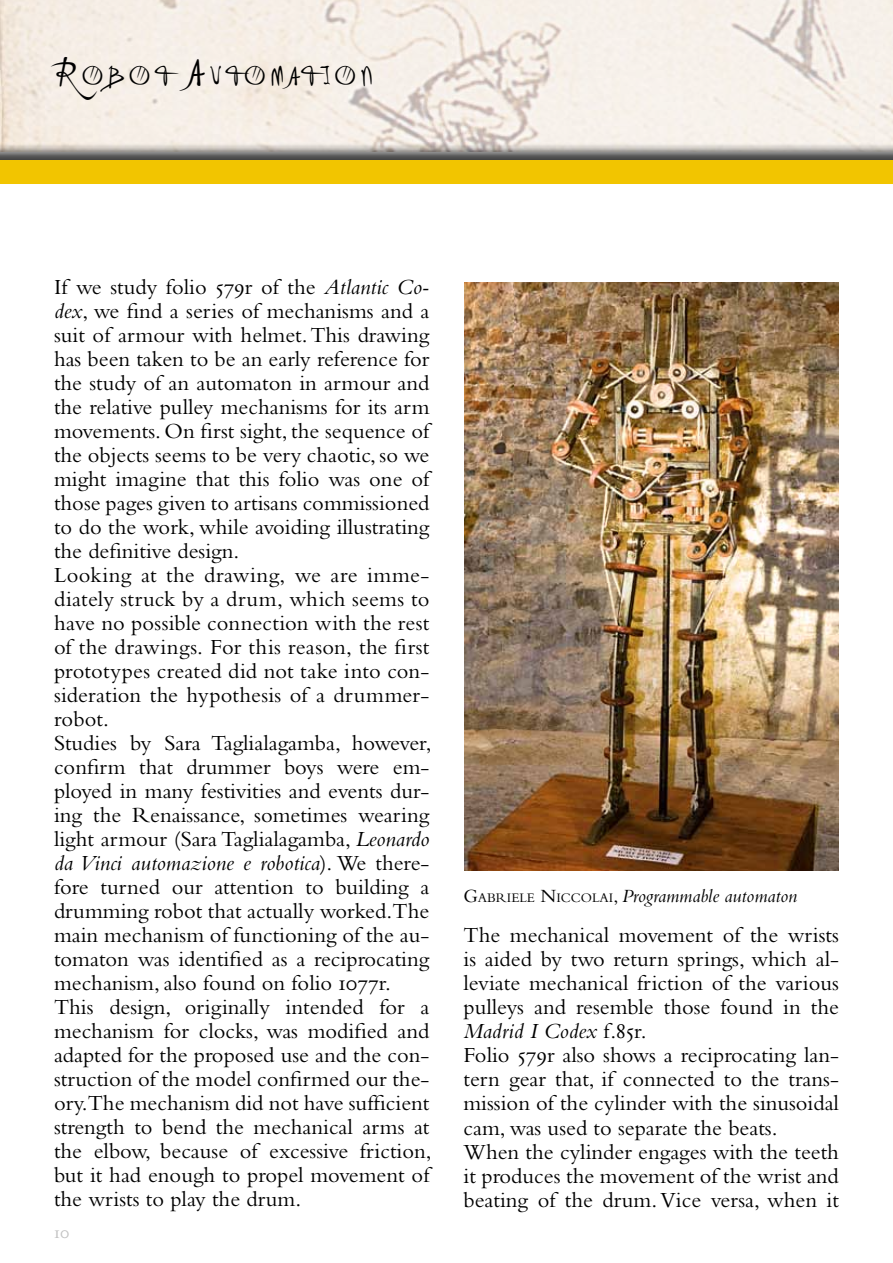
<style>
.page{position:relative;width:893px;height:1263px;background:#fff}
.page>*{position:absolute;margin:0;border:0;box-sizing:border-box;transform-origin:0 0}
.t1{font:30.45px "P22 Da Vinci Forward";letter-spacing:.14em;color:#000}
.t2{font:22.5px/24px "Bembo";color:#000}
.t3{font:italic 19.5px "Bembo";color:#000}
.t4{font:18px "Adobe Garamond Regular SC";color:#c2c2c2}
.s1{font-size:43.5px}
.s2{font-family:"Adobe Garamond Regular SC"}
.s3{font-style:italic}
.s4{font-style:normal}
.s5{font-style:normal;font-size:13.65px}
</style>
<div class="page">
<img style="left:0;top:0;width:893px;height:143px">
<div style="left:0;top:143px;width:893px;height:42px;background:#000;opacity:.75"></div>
<div style="left:0;top:161px;width:893px;height:23px;background:#f2c500"></div>
<img style="left:464px;top:282px;width:375px;height:588px">
<h1 class="t1" style="left:53px;top:59px;width:321px"><span class="s1">R</span>obot <span class="s1">A</span>utomation</h1>
<p class="t2" style="left:54px;top:275px;width:379px">If we study folio <span class="s2">579</span>r of the <span class="s3">Atlantic Co&shy;dex</span>, we find a series of mechanisms and a suit of armour with helmet. This drawing has been taken to be an early reference for the study of an automaton in armour and the relative pulley mechanisms for its arm movements. On first sight, the sequence of the objects seems to be very chaotic, so we might imagine that this folio was one of those pages given to artisans commissioned to do the work, while avoiding illustrating the definitive design.<br>Looking at the drawing, we are imme&shy;diately struck by a drum, which seems to have no possible connection with the rest of the drawings. For this reason, the first prototypes created did not take into con&shy;sideration the hypothesis of a drummer&shy;robot.<br>Studies by Sara Taglialagamba, however, confirm that drummer boys were em&shy;ployed in many festivities and events dur&shy;ing the Renaissance, sometimes wearing light armour (Sara Taglialagamba, <span class="s3">Leonardo da Vinci automazione e robotica</span>). We there&shy;fore turned our attention to building a drumming robot that actually worked.The main mechanism of functioning of the au&shy;tomaton was identified as a reciprocating mechanism, also found on folio <span class="s2">1077</span>r.<br>This design, originally intended for a mechanism for clocks, was modified and adapted for the proposed use and the con&shy;struction of the model confirmed our the&shy;ory.The mechanism did not have sufficient strength to bend the mechanical arms at the elbow, because of excessive friction, but it had enough to propel movement of the wrists to play the drum.</p>
<p class="t4" style="left:54px;top:1223px;width:17px">10</p>
<p class="t3" style="left:463px;top:885px;width:335px"><span class="s4">G</span><span class="s5">ABRIELE</span> <span class="s4">N</span><span class="s5">ICCOLAI</span><span class="s4">,</span> Programmable automaton</p>
<p class="t2" style="left:463px;top:923px;width:377px">The mechanical movement of the wrists is aided by two return springs, which al&shy;leviate mechanical friction of the various pulleys and resemble those found in the <span class="s3">Madrid I Codex</span> f.<span class="s2">85</span>r.<br>Folio <span class="s2">579</span>r also shows a reciprocating lan&shy;tern gear that, if connected to the trans&shy;mission of the cylinder with the sinusoidal cam, was used to separate the beats.<br>When the cylinder engages with the teeth it produces the movement of the wrist and beating of the drum. Vice versa, when it</p>
</div>
